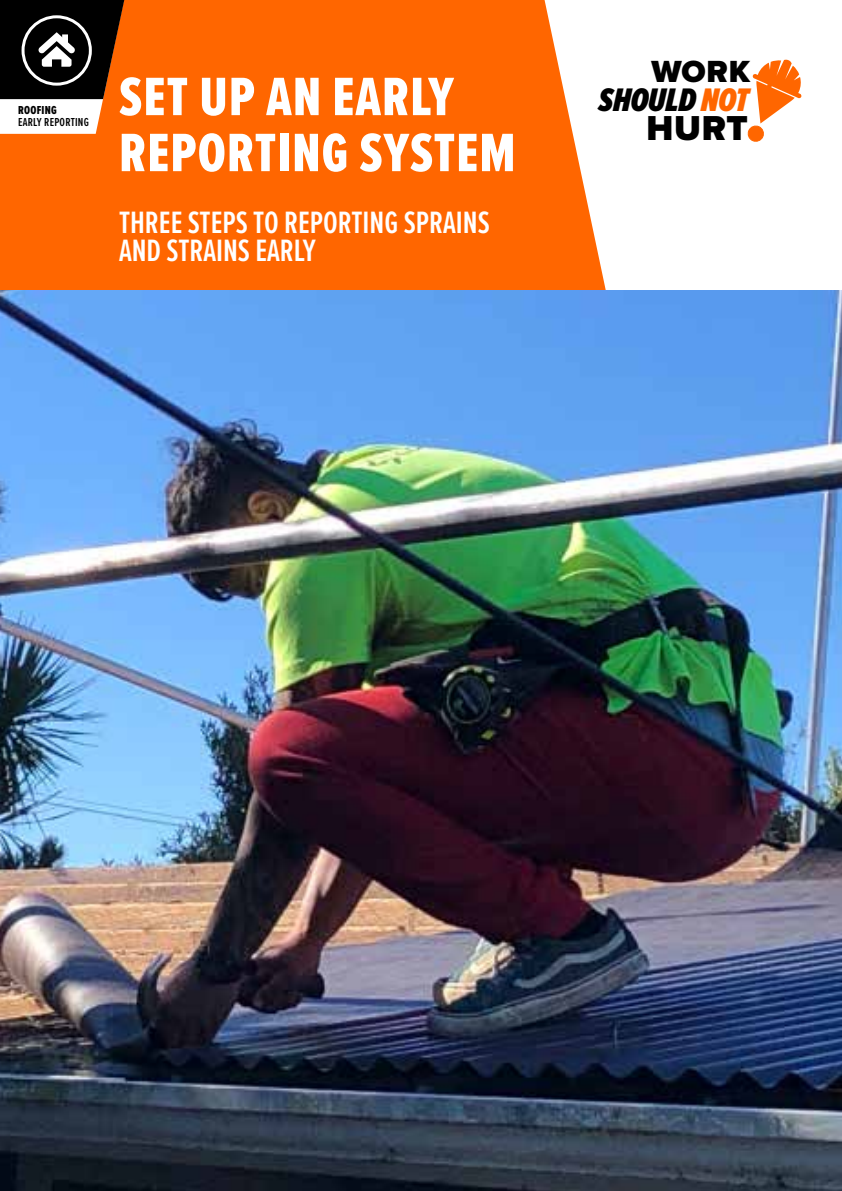
<style>
.page{position:relative;width:842px;height:1191px;background:#fff}
.page>*{position:absolute;margin:0;border:0;box-sizing:border-box;transform-origin:0 0}
.t1{font:56px "Proxima Nova Ex Cn Extrabld";letter-spacing:.02em;color:#fff}
.t2{font:900 35.8px "Proxima Nova";color:#000}
.t3{font:italic 900 33.8px "Proxima Nova Ex Cn";letter-spacing:-.01em;color:#000}
.t4{font:600 32px/28px "Proxima Nova Ex Cn";color:#fff}
.t5{font:900 31.6px "Proxima Nova";color:#000}
.t6{font:600 12px "Proxima Nova Ex Cn";letter-spacing:.02em;color:#000}
.t7{font:12px "Proxima Nova Ex Cn Extrabld";letter-spacing:.02em;color:#000}
.s1{color:#f60}
</style>
<div class="page">
<div style="left:0;top:0;width:634px;height:445px;background:#f60"></div>
<svg style="left:545px;top:0;width:297px;height:291px"></svg>
<hr style="left:0;top:0;width:1px;height:996px;background:#000">
<img style="left:0;top:291px;width:842px;height:900px">
<svg style="left:746px;top:59px;width:56px;height:83px"></svg>
<svg style="left:0;top:0;width:124px;height:134px;background:#635349"></svg>
<p class="t7" style="left:18px;top:101px;width:40px">ROOFING</p>
<p class="t6" style="left:18px;top:113px;width:72px">EARLY REPORTING</p>
<p class="t5" style="left:651px;top:48px;width:100px">WORK</p>
<p class="t2" style="left:647px;top:101px;width:103px">HURT</p>
<h1 class="t1" style="left:119px;top:56px;width:336px">SET UP AN EARLY</h1>
<p class="t3" style="left:599px;top:75px;width:152px">SHOULD <span class="s1">NOT</span></p>
<h1 class="t1" style="left:119px;top:112px;width:398px">REPORTING SYSTEM</h1>
<p class="t4" style="left:119px;top:207px;width:372px">THREE STEPS TO REPORTING SPRAINS<br>AND STRAINS EARLY</p>
</div>
